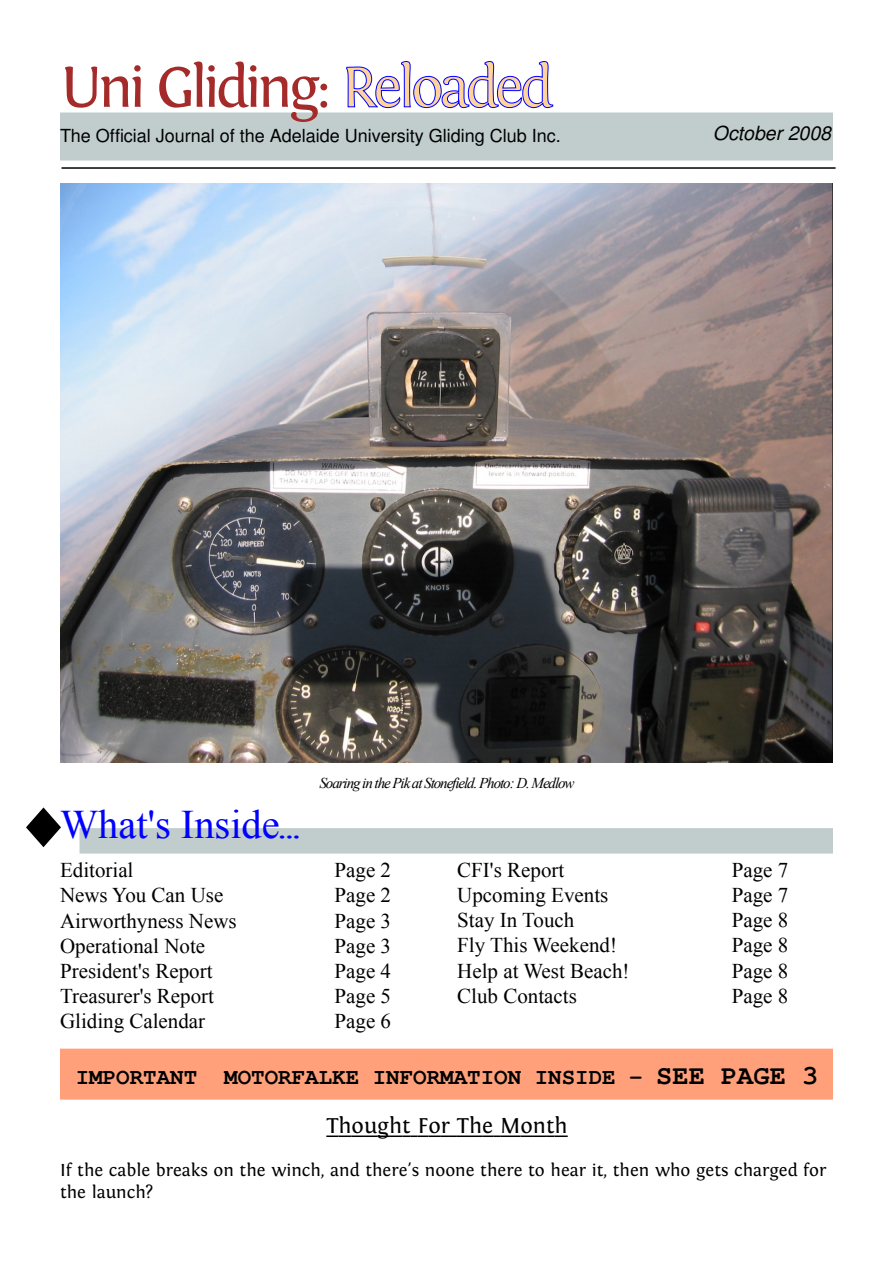
<style>
.page{position:relative;width:893px;height:1263px;background:#fff}
.page>*{position:absolute;margin:0;border:0;box-sizing:border-box;transform-origin:0 0}
.t1{font:60px "Fontin";letter-spacing:-.07em;color:#a52a2a}
.t2{font:40.5px "Times New Roman";color:#00f}
.t3{font:700 22.5px "Tlwg Mono";color:#000}
.t4{font:22.5px "Fontin";color:#000}
.t5{font:21px "Times New Roman";color:#000}
.t6{font:italic 19.5px "Free Sans";color:#000}
.t7{font:18px/21.6px "Fontin";color:#000}
.t8{font:18px "Al Manzomah";color:#000}
.t9{font:italic 15px "Times New Roman";letter-spacing:-.07em;color:#000}
.s1{color:#ffd49b}
.s2{font-size:27px}
</style>
<div class="page">
<div style="left:60px;top:112px;width:773px;height:48px;background:#c1cdcd"></div>
<div style="left:80px;top:828px;width:753px;height:26px;background:#c1cdcd"></div>
<hr style="left:62px;top:167px;width:774px;height:2px;background:#000">
<svg style="left:27px;top:808px;width:33px;height:38px"></svg>
<div style="left:26px;top:808px;width:35px;height:39px;border:2px solid #000;border-radius:50%"></div>
<img style="left:60px;top:183px;width:773px;height:579px">
<svg style="left:326px;top:1135px;width:174px;height:2px"></svg>
<hr style="left:500px;top:1135px;width:20px;height:2px;background:#000">
<svg style="left:520px;top:1135px;width:48px;height:2px"></svg>
<div style="left:60px;top:1049px;width:773px;height:51px;background:#ffa07a"></div>
<h1 class="t1" style="left:60px;top:54px;width:495px">Uni Gliding: <span class="s1">Reloaded</span></h1>
<p class="t8" style="left:60px;top:126px;width:502px">The Official Journal of the Adelaide University Gliding Club Inc.</p>
<p class="t6" style="left:713px;top:125px;width:120px">October 2008</p>
<p class="t9" style="left:319px;top:774px;width:257px">Soaring in the Pik at Stonefield. Photo: D. Medlow</p>
<h2 class="t2" style="left:60px;top:802px;width:243px">What's Inside...</h2>
<p class="t5" style="left:60px;top:858px;width:75px">Editorial</p>
<p class="t5" style="left:334px;top:858px;width:58px">Page 2</p>
<p class="t5" style="left:60px;top:884px;width:165px">News You Can Use</p>
<p class="t5" style="left:334px;top:884px;width:58px">Page 2</p>
<p class="t5" style="left:60px;top:909px;width:178px">Airworthyness News</p>
<p class="t5" style="left:334px;top:909px;width:58px">Page 3</p>
<p class="t5" style="left:60px;top:934px;width:147px">Operational Note</p>
<p class="t5" style="left:334px;top:934px;width:58px">Page 3</p>
<p class="t5" style="left:60px;top:959px;width:154px">President's Report</p>
<p class="t5" style="left:334px;top:959px;width:58px">Page 4</p>
<p class="t5" style="left:60px;top:984px;width:156px">Treasurer's Report</p>
<p class="t5" style="left:334px;top:984px;width:58px">Page 5</p>
<p class="t5" style="left:60px;top:1010px;width:147px">Gliding Calendar</p>
<p class="t5" style="left:334px;top:1010px;width:58px">Page 6</p>
<p class="t5" style="left:457px;top:858px;width:109px">CFI's Report</p>
<p class="t5" style="left:732px;top:858px;width:58px">Page 7</p>
<p class="t5" style="left:457px;top:883px;width:153px">Upcoming Events</p>
<p class="t5" style="left:732px;top:883px;width:58px">Page 7</p>
<p class="t5" style="left:457px;top:908px;width:119px">Stay In Touch</p>
<p class="t5" style="left:732px;top:908px;width:58px">Page 8</p>
<p class="t5" style="left:457px;top:934px;width:161px">Fly This Weekend!</p>
<p class="t5" style="left:732px;top:934px;width:58px">Page 8</p>
<p class="t5" style="left:457px;top:959px;width:174px">Help at West Beach!</p>
<p class="t5" style="left:732px;top:959px;width:58px">Page 8</p>
<p class="t5" style="left:457px;top:984px;width:121px">Club Contacts</p>
<p class="t5" style="left:732px;top:984px;width:58px">Page 8</p>
<p class="t3" style="left:76px;top:1063px;width:744px">IMPORTANT MOTORFALKE INFORMATION INSIDE - <span class="s2">SEE PAGE 3</span></p>
<p class="t4" style="left:326px;top:1113px;width:243px">Thought For The Month</p>
<p class="t7" style="left:60px;top:1160px;width:768px">If the cable breaks on the winch, and there's noone there to hear it, then who gets charged for the launch?</p>
</div>
